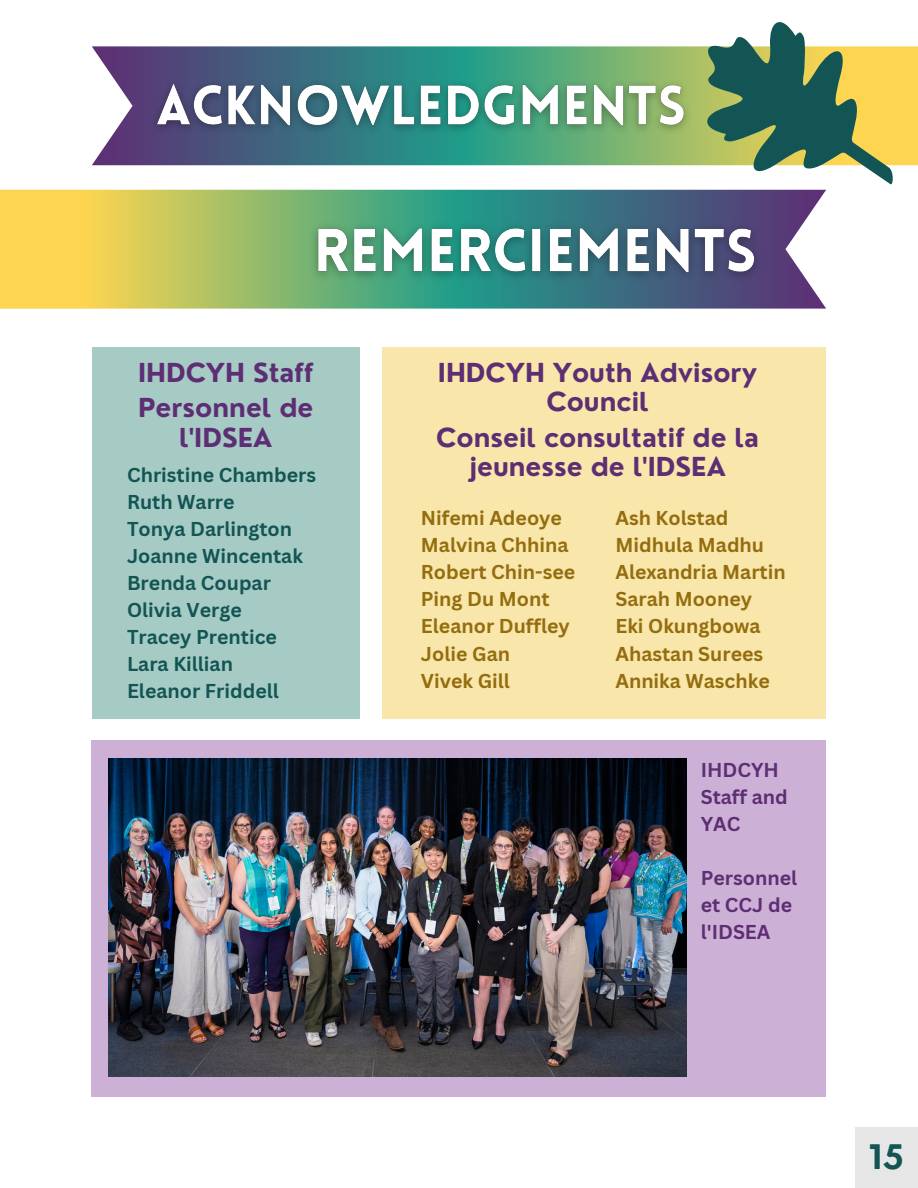
<style>
.page{position:relative;width:918px;height:1188px;background:#fff}
.page>*{position:absolute;margin:0;border:0;box-sizing:border-box;transform-origin:0 0}
.t1{font:700 33px "Nourd";color:#135554}
.t2{font:700 25.5px "Nourd";color:#5e2e74}
.t3{font:700 19.5px "Canva Sans";color:#946d0e}
.t4{font:700 19.5px "Canva Sans";color:#135554}
.t5{font:700 19.5px/27px "Canva Sans";color:#5e2e74}
</style>
<div class="page">
<svg style="left:92px;top:46px;width:826px;height:119px"></svg>
<svg style="left:0;top:190px;width:826px;height:119px"></svg>
<svg style="left:690px;top:22px;width:206px;height:194px"></svg>
<img style="left:303px;top:214px;width:468px;height:75px">
<img style="left:143px;top:71px;width:555px;height:70px">
<div style="left:855px;top:1128px;width:63px;height:60px;background:#e6e6e6"></div>
<div style="left:92px;top:740px;width:734px;height:356px;background:#ccb0d6"></div>
<img style="left:108px;top:758px;width:579px;height:319px">
<div style="left:92px;top:347px;width:268px;height:372px;background:#a6cbc5"></div>
<div style="left:383px;top:347px;width:443px;height:372px;background:#f8e6ab"></div>
<p class="t2" style="left:138px;top:357px;width:177px">IHDCYH Staff</p>
<p class="t2" style="left:438px;top:357px;width:321px">IHDCYH Youth Advisory</p>
<p class="t2" style="left:546px;top:386px;width:104px">Council</p>
<p class="t2" style="left:138px;top:392px;width:177px">Personnel de</p>
<p class="t2" style="left:179px;top:421px;width:95px">l'IDSEA</p>
<p class="t2" style="left:436px;top:421px;width:324px">Conseil consultatif de la</p>
<p class="t2" style="left:469px;top:451px;width:258px">jeunesse de l'IDSEA</p>
<p class="t4" style="left:127px;top:461px;width:191px">Christine Chambers</p>
<p class="t4" style="left:127px;top:488px;width:109px">Ruth Warre</p>
<p class="t4" style="left:127px;top:515px;width:167px">Tonya Darlington</p>
<p class="t4" style="left:127px;top:542px;width:177px">Joanne Wincentak</p>
<p class="t4" style="left:127px;top:569px;width:145px">Brenda Coupar</p>
<p class="t4" style="left:127px;top:596px;width:116px">Olivia Verge</p>
<p class="t4" style="left:127px;top:623px;width:151px">Tracey Prentice</p>
<p class="t4" style="left:127px;top:650px;width:108px">Lara Killian</p>
<p class="t4" style="left:127px;top:677px;width:153px">Eleanor Friddell</p>
<p class="t3" style="left:421px;top:504px;width:143px">Nifemi Adeoye</p>
<p class="t3" style="left:421px;top:532px;width:149px">Malvina Chhina</p>
<p class="t3" style="left:421px;top:559px;width:156px">Robert Chin-see</p>
<p class="t3" style="left:421px;top:586px;width:130px">Ping Du Mont</p>
<p class="t3" style="left:421px;top:613px;width:151px">Eleanor Duffley</p>
<p class="t3" style="left:421px;top:640px;width:91px">Jolie Gan</p>
<p class="t3" style="left:421px;top:667px;width:91px">Vivek Gill</p>
<p class="t3" style="left:615px;top:504px;width:114px">Ash Kolstad</p>
<p class="t3" style="left:615px;top:532px;width:150px">Midhula Madhu</p>
<p class="t3" style="left:615px;top:559px;width:172px">Alexandria Martin</p>
<p class="t3" style="left:615px;top:586px;width:138px">Sarah Mooney</p>
<p class="t3" style="left:615px;top:613px;width:147px">Eki Okungbowa</p>
<p class="t3" style="left:615px;top:640px;width:149px">Ahastan Surees</p>
<p class="t3" style="left:615px;top:667px;width:156px">Annika Waschke</p>
<p class="t5" style="left:701px;top:756px;width:89px">IHDCYH<br>Staff and<br>YAC</p>
<p class="t5" style="left:701px;top:864px;width:98px">Personnel et CCJ de l'IDSEA</p>
<p class="t1" style="left:869px;top:1136px;width:37px">15</p>
</div>
